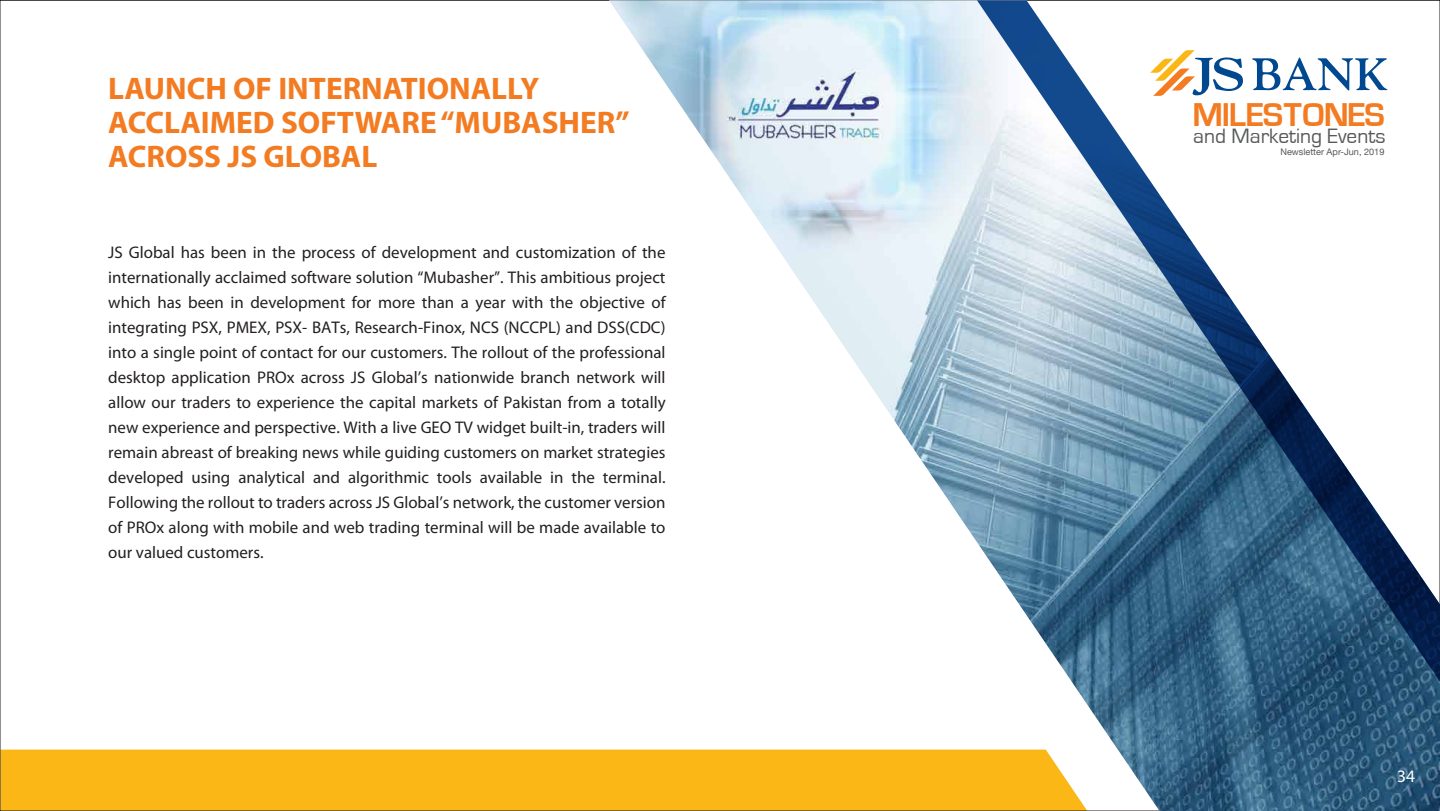
<style>
.page{position:relative;width:1440px;height:811px;background:#fff}
.page>*{position:absolute;margin:0;border:0;box-sizing:border-box;transform-origin:0 0}
.t1{font:700 34px "Eurostile";letter-spacing:-.04em;color:#f37b21}
.t2{font:700 31.25px/33.8px "Myriad Pro";color:#f37b21}
.t3{font:21.38px "Eurostile";color:#58595b}
.t4{font:17.5px "Myriad Pro";color:#fff}
.t5{font:16.88px/25px "Myriad Pro";color:#231f20;text-align:justify}
.t6{font:9.12px "Helvetica Neue";color:#58595b}
</style>
<div class="page">
<div style="left:2px;top:749px;width:607px;height:59px;background:#fbb716"></div>
<img style="left:609px;top:0;width:830px;height:810px">
<svg style="left:976px;top:0;width:463px;height:682px"></svg>
<h2 class="t2" style="left:108px;top:71px;width:523px">LAUNCH OF INTERNATIONALLY<br>ACCLAIMED SOFTWARE “MUBASHER”<br>ACROSS JS GLOBAL</h2>
<p class="t5" style="left:108px;top:239px;width:559px">JS Global has been in the process of development and customization of the internationally acclaimed software solution “Mubasher”. This ambitious project which has been in development for more than a year with the objective of integrating PSX, PMEX, PSX- BATs, Research-Finox, NCS (NCCPL) and DSS(CDC) into a single point of contact for our customers. The rollout of the professional desktop application PROx across JS Global’s nationwide branch network will allow our traders to experience the capital markets of Pakistan from a totally new experience and perspective. With a live GEO TV widget built-in, traders will remain abreast of breaking news while guiding customers on market strategies developed using analytical and algorithmic tools available in the terminal.<br>Following the rollout to traders across JS Global’s network, the customer version of PROx along with mobile and web trading terminal will be made available to our valued customers.</p>
<h1 class="t1" style="left:1192px;top:96px;width:194px">MILESTONES</h1>
<p class="t3" style="left:1192px;top:124px;width:194px">and Marketing Events</p>
<p class="t6" style="left:1280px;top:145px;width:106px">Newsletter Apr-Jun, 2019</p>
<p class="t4" style="left:1396px;top:764px;width:19px">34</p>
</div>
